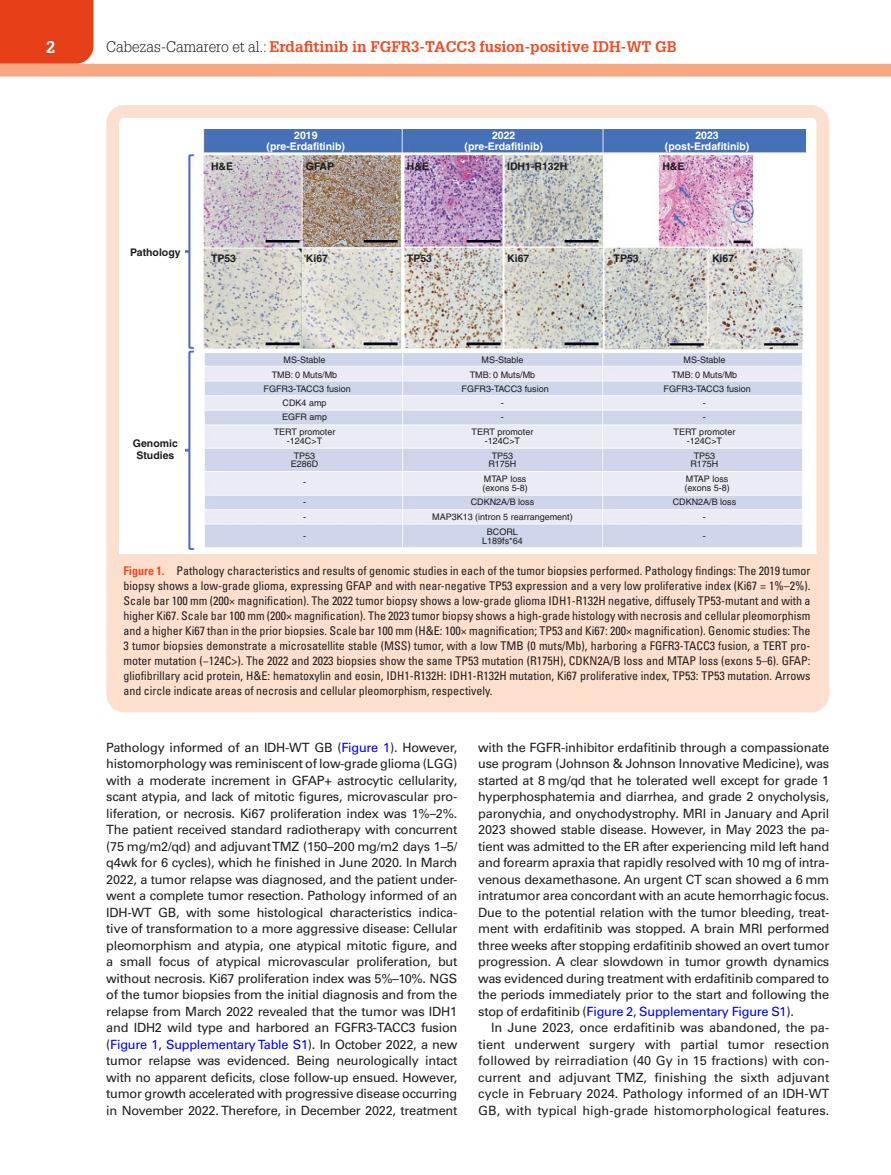
<style>
.page{position:relative;width:891px;height:1175px;background:#fff}
.page>*{position:absolute;margin:0;border:0;box-sizing:border-box;transform-origin:0 0}
.t1{font:700 16.5px "Glypha LT Std";color:#fff}
.t2{font:15px "Glypha LT Std Bold 2";color:#f04b22}
.Text{font:12.75px/16.5px "Univers LT Std";letter-spacing:-.02em;color:#231f20;text-align:justify}
.TextInd{font:12.75px/16.5px "Univers LT Std";color:#231f20;text-align:justify}
.FigCapt{font:condensed 12px/15px "Univers LT Std";color:#231f20;text-align:justify}
.t3{font:700 10.5px/12.6px "Helvetica";color:#1d1e1f;text-align:center}
.t4{font:700 10.5px/10.5px "Helvetica";color:#fff;text-align:center}
.t5{font:9px/8.7px "Helvetica";color:#1d1e1f;text-align:center}
.s1{font-family:"Glypha LT Std";font-weight:300;color:#231f20}
.s2{font-weight:700;color:#f04b22}
.s3{color:#00f}
</style>
<div class="page">
<div style="left:0;top:0;width:94px;height:64px;background:#e73f18"></div>
<div style="left:0;top:64px;width:891px;height:12px;background:#f5a882"></div>
<img style="left:186px;top:129px;width:619px;height:421px">
<div style="left:118px;top:554px;width:700px;height:148px;background:#fcdfcd"></div>
<div style="left:106px;top:105px;width:723px;height:607px;border:13px solid #fcdfcd;border-radius:12px"></div>
<p class="t1" style="left:46px;top:37px;width:11px">2</p>
<p class="t2" style="left:106px;top:37px;width:572px"><span class="s1">Cabezas-Camarero et al.:</span> Erdafitinib in FGFR3-TACC3 fusion-positive IDH-WT GB</p>
<p class="t3" style="left:211px;top:160px;width:24px">H&amp;E</p>
<p class="t3" style="left:130px;top:245px;width:52px">Pathology</p>
<p class="t3" style="left:211px;top:252px;width:27px">TP53</p>
<p class="t4" style="left:267px;top:130px;width:80px">2019 (pre-Erdafitinib)</p>
<p class="t4" style="left:465px;top:130px;width:80px">2022 (pre-Erdafitinib)</p>
<p class="t4" style="left:665px;top:130px;width:86px">2023 (post-Erdafitinib)</p>
<p class="t3" style="left:306px;top:160px;width:30px">GFAP</p>
<p class="t3" style="left:407px;top:160px;width:24px">H&amp;E</p>
<p class="t3" style="left:507px;top:160px;width:62px">IDH1-R132H</p>
<p class="t3" style="left:662px;top:160px;width:24px">H&amp;E</p>
<p class="t3" style="left:306px;top:252px;width:24px">Ki67</p>
<p class="t3" style="left:507px;top:252px;width:24px">Ki67</p>
<p class="t3" style="left:712px;top:252px;width:24px">Ki67</p>
<p class="t3" style="left:407px;top:252px;width:27px">TP53</p>
<p class="t3" style="left:614px;top:252px;width:27px">TP53</p>
<p class="t3" style="left:133px;top:437px;width:46px">Genomic<br>Studies</p>
<p class="t5" style="left:264px;top:352px;width:89px;line-height:14.5px">MS-Stable<br>TMB: 0 Muts/Mb<br>FGFR3-TACC3 fusion</p>
<p class="t5" style="left:274px;top:427px;width:63px">TERT promoter -124C&gt;T</p>
<p class="t5" style="left:291px;top:451px;width:29px">TP53<br>E286D</p>
<p class="t5" style="left:303px;top:477px;width:4px">-</p>
<p class="t5" style="left:303px;top:495px;width:4px;line-height:14.7px;text-align:left">- -</p>
<p class="t5" style="left:303px;top:531px;width:4px">-</p>
<p class="t5" style="left:282px;top:396px;width:47px;line-height:14.1px;text-align:left">CDK4 amp<br>EGFR amp</p>
<p class="t5" style="left:462px;top:352px;width:89px;line-height:14.5px">MS-Stable<br>TMB: 0 Muts/Mb<br>FGFR3-TACC3 fusion</p>
<p class="t5" style="left:472px;top:427px;width:63px">TERT promoter -124C&gt;T</p>
<p class="t5" style="left:488px;top:451px;width:30px">TP53<br>R175H</p>
<p class="t5" style="left:483px;top:474px;width:47px;text-align:left">MTAP loss (exons 5-8)</p>
<p class="t5" style="left:471px;top:498px;width:65px">CDKN2A/B loss</p>
<p class="t5" style="left:501px;top:399px;width:4px">-</p>
<p class="t5" style="left:501px;top:413px;width:4px">-</p>
<p class="t5" style="left:432px;top:509px;width:142px;line-height:14.9px">MAP3K13 (intron 5 rearrangement)<br>BCORL</p>
<p class="t5" style="left:482px;top:536px;width:42px">L189fs*64</p>
<p class="t5" style="left:664px;top:352px;width:89px;line-height:14.5px">MS-Stable<br>TMB: 0 Muts/Mb<br>FGFR3-TACC3 fusion</p>
<p class="t5" style="left:674px;top:427px;width:63px">TERT promoter -124C&gt;T</p>
<p class="t5" style="left:690px;top:451px;width:30px">TP53<br>R175H</p>
<p class="t5" style="left:685px;top:474px;width:47px;text-align:left">MTAP loss (exons 5-8)</p>
<p class="t5" style="left:673px;top:498px;width:65px">CDKN2A/B loss</p>
<p class="t5" style="left:703px;top:399px;width:4px">-</p>
<p class="t5" style="left:703px;top:413px;width:4px">-</p>
<p class="t5" style="left:703px;top:507px;width:4px;line-height:18.9px;text-align:left">- -</p>
<p class="FigCapt" style="left:124px;top:563px;width:689px"><span class="s2">Figure 1.</span> Pathology characteristics and results of genomic studies in each of the tumor biopsies performed. Pathology findings: The 2019 tumor biopsy shows a low-grade glioma, expressing GFAP and with near-negative TP53 expression and a very low proliferative index (Ki67 = 1%–2%).<br>Scale bar 100 mm (200× magnification). The 2022 tumor biopsy shows a low-grade glioma IDH1-R132H negative, diffusely TP53-mutant and with a higher Ki67. Scale bar 100 mm (200× magnification). The 2023 tumor biopsy shows a high-grade histology with necrosis and cellular pleomorphism and a higher Ki67 than in the prior biopsies. Scale bar 100 mm (H&amp;E: 100× magnification; TP53 and Ki67: 200× magnification). Genomic studies: The 3 tumor biopsies demonstrate a microsatellite stable (MSS) tumor, with a low TMB (0 muts/Mb), harboring a FGFR3-TACC3 fusion, a TERT pro&shy;moter mutation (−124C&gt;). The 2022 and 2023 biopsies show the same TP53 mutation (R175H), CDKN2A/B loss and MTAP loss (exons 5–6). GFAP: gliofibrillary acid protein, H&amp;E: hematoxylin and eosin, IDH1-R132H: IDH1-R132H mutation, Ki67 proliferative index, TP53: TP53 mutation. Arrows and circle indicate areas of necrosis and cellular pleomorphism, respectively.</p>
<p class="Text" style="left:106px;top:739px;width:353px">Pathology informed of an IDH-WT GB (<span class="s3">Figure 1</span>). However, histomorphology was reminiscent of low-grade glioma (LGG) with a moderate increment in GFAP+ astrocytic cellularity, scant atypia, and lack of mitotic figures, microvascular pro&shy;liferation, or necrosis. Ki67 proliferation index was 1%–2%.<br>The patient received standard radiotherapy with concurrent (75 mg/m2/qd) and adjuvant TMZ (150–200 mg/m2 days 1–5/ q4wk for 6 cycles), which he finished in June 2020. In March 2022, a tumor relapse was diagnosed, and the patient under&shy;went a complete tumor resection. Pathology informed of an IDH-WT GB, with some histological characteristics indica&shy;tive of transformation to a more aggressive disease: Cellular pleomorphism and atypia, one atypical mitotic figure, and a small focus of atypical microvascular proliferation, but without necrosis. Ki67 proliferation index was 5%–10%. NGS of the tumor biopsies from the initial diagnosis and from the relapse from March 2022 revealed that the tumor was IDH1 and IDH2 wild type and harbored an FGFR3-TACC3 fusion (<span class="s3">Figure 1</span>, <span class="s3">Supplementary Table S1</span>). In October 2022, a new tumor relapse was evidenced. Being neurologically intact with no apparent deficits, close follow-up ensued. However, tumor growth accelerated with progressive disease occurring in November 2022. Therefore, in December 2022, treatment</p>
<p class="Text" style="left:478px;top:739px;width:353px">with the FGFR-inhibitor erdafitinib through a compassionate use program (Johnson &amp; Johnson Innovative Medicine), was started at 8 mg/qd that he tolerated well except for grade 1 hyperphosphatemia and diarrhea, and grade 2 onycholysis, paronychia, and onychodystrophy. MRI in January and April 2023 showed stable disease. However, in May 2023 the pa&shy;tient was admitted to the ER after experiencing mild left hand and forearm apraxia that rapidly resolved with 10 mg of intra&shy;venous dexamethasone. An urgent CT scan showed a 6 mm intratumor area concordant with an acute hemorrhagic focus.<br>Due to the potential relation with the tumor bleeding, treat&shy;ment with erdafitinib was stopped. A brain MRI performed three weeks after stopping erdafitinib showed an overt tumor progression. A clear slowdown in tumor growth dynamics was evidenced during treatment with erdafitinib compared to the periods immediately prior to the start and following the stop of erdafitinib (<span class="s3">Figure 2</span>, <span class="s3">Supplementary Figure S1</span>).</p>
<p class="TextInd" style="left:478px;top:1019px;width:353px;text-indent:13px">In June 2023, once erdafitinib was abandoned, the pa&shy;tient underwent surgery with partial tumor resection followed by reirradiation (40 Gy in 15 fractions) with con&shy;current and adjuvant TMZ, finishing the sixth adjuvant cycle in February 2024. Pathology informed of an IDH-WT GB, with typical high-grade histomorphological features.</p>
</div>
